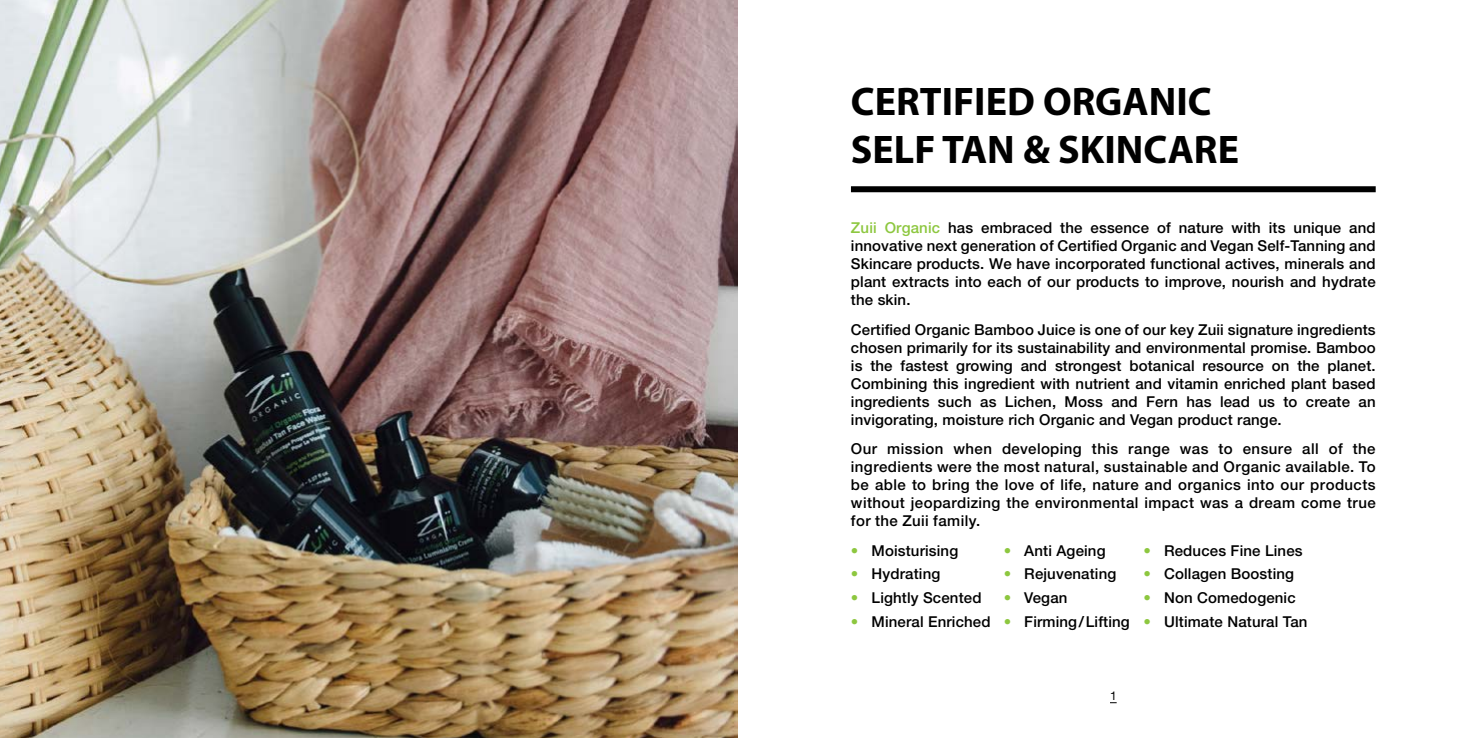
<style>
.page{position:relative;width:1475px;height:738px;background:#fff}
.page>*{position:absolute;margin:0;border:0;box-sizing:border-box;transform-origin:0 0}
.t1{font:700 40px/48px "Myriad Pro";color:#000}
.t2{font:500 15px/18px "Helvetica Neue LT Std";letter-spacing:.01em;color:#000;text-align:justify}
.t3{font:12px "Helvetica Neue LT Std";color:#000}
.s1{color:#8dc73f}
</style>
<div class="page">
<div style="left:850px;top:186px;width:525px;height:6px;background:#000"></div>
<img style="left:0;top:0;width:737px;height:737px">
<h1 class="t1" style="left:850px;top:76px;width:389px">CERTIFIED ORGANIC<br>SELF TAN &amp; SKINCARE</h1>
<p class="t2" style="left:850px;top:218px;width:526px"><span class="s1">Zuii Organic</span> has embraced the essence of nature with its unique and innovative next generation of Certified Organic and Vegan Self-Tanning and Skincare products. We have incorporated functional actives, minerals and plant extracts into each of our products to improve, nourish and hydrate the skin.</p>
<p class="t2" style="left:850px;top:320px;width:526px">Certified Organic Bamboo Juice is one of our key Zuii signature ingredients chosen primarily for its sustainability and environmental promise. Bamboo is the fastest growing and strongest botanical resource on the planet.<br>Combining this ingredient with nutrient and vitamin enriched plant based ingredients such as Lichen, Moss and Fern has lead us to create an invigorating, moisture rich Organic and Vegan product range.</p>
<p class="t2" style="left:850px;top:439px;width:526px">Our mission when developing this range was to ensure all of the ingredients were the most natural, sustainable and Organic available. To be able to bring the love of life, nature and organics into our products without jeopardizing the environmental impact was a dream come true for the Zuii family.</p>
<p class="t2" style="left:850px;top:540px;width:109px"><span class="s1">•</span> Moisturising</p>
<p class="t2" style="left:1003px;top:540px;width:103px"><span class="s1">•</span> Anti Ageing</p>
<p class="t2" style="left:1143px;top:540px;width:161px"><span class="s1">•</span> Reduces Fine Lines</p>
<p class="t2" style="left:850px;top:564px;width:91px"><span class="s1">•</span> Hydrating</p>
<p class="t2" style="left:1003px;top:564px;width:114px"><span class="s1">•</span> Rejuvenating</p>
<p class="t2" style="left:1143px;top:564px;width:152px"><span class="s1">•</span> Collagen Boosting</p>
<p class="t2" style="left:850px;top:588px;width:132px"><span class="s1">•</span> Lightly Scented</p>
<p class="t2" style="left:1003px;top:588px;width:65px"><span class="s1">•</span> Vegan</p>
<p class="t2" style="left:1143px;top:588px;width:154px"><span class="s1">•</span> Non Comedogenic</p>
<p class="t2" style="left:850px;top:611px;width:458px"><span class="s1">•</span> Mineral Enriched <span class="s1">•</span> Firming/Lifting <span class="s1">•</span> Ultimate Natural Tan</p>
<p class="t3" style="left:1109px;top:687px;width:8px">1</p>
</div>
